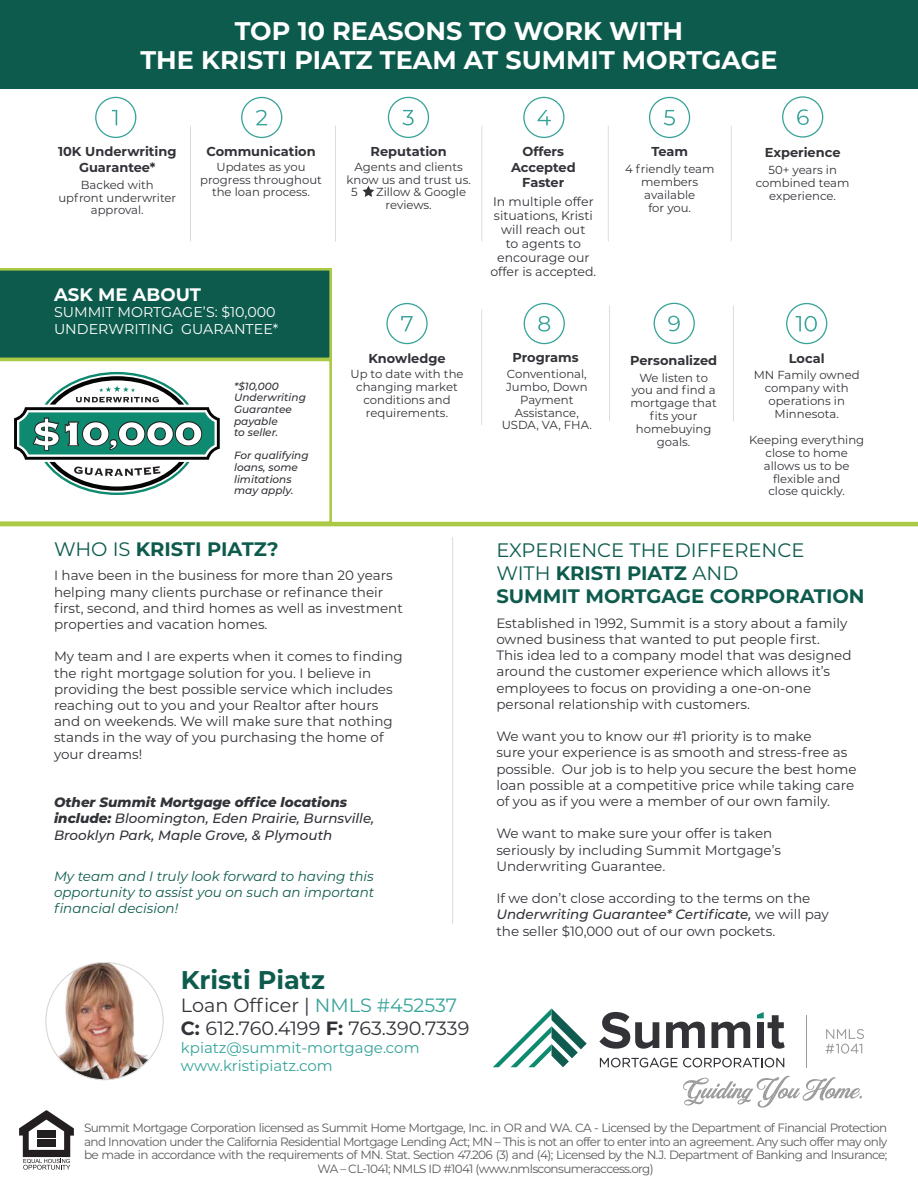
<style>
.page{position:relative;width:918px;height:1188px;background:#fff}
.page>*{position:absolute;margin:0;border:0;box-sizing:border-box;transform-origin:0 0}
.t1{font:700 25.65px "Montserrat";color:#0d5b4d}
.Subheads{font:700 25.5px/28.5px "Montserrat";color:#fff;text-align:center}
.t2{font:700 19.5px/23.4px "Montserrat";color:#0d5b4d}
.t3{font:19.2px "Montserrat";color:#323338}
.t4{font:700 18.15px "Montserrat";color:#fff}
.t5{font:15px "Montserrat";color:#35a49a}
.t6{font:14.25px/16.8px "Montserrat";color:#fff}
.t7{font:13.5px/16.2px "Montserrat";color:#323338}
.t8{font:italic 500 13.5px/16.2px "Montserrat";color:#323338}
.t9{font:italic 13.5px/16.2px "Montserrat";color:#0d5b4d;text-align:justify}
.Numerical_HEADLINE{font:700 12.9px/15.6px "Montserrat";color:#323338;text-align:center}
.Numerical_body{font:12.6px/14px "Montserrat";color:#323338;text-align:center}
.t10{font:12px/13.5px "Montserrat";letter-spacing:-.05em;color:#5d595d;text-align:center}
.Numerical_body-2{font:11.7px/12.9px "Montserrat";color:#323338;text-align:center}
.t11{font:italic 500 10.5px/11.7px "Montserrat";color:#323338}
.s1{font-weight:400}
.s2{font-weight:800}
.s3{color:#35a49a}
.s4{font-weight:700}
.s5{font-weight:500;font-style:italic}
</style>
<div class="page">
<svg style="left:47px;top:962px;width:115px;height:118px"></svg>
<div style="left:0;top:0;width:918px;height:89px;background:#0d5b4d"></div>
<hr style="left:452px;top:537px;width:1px;height:387px;background:#dbdddb">
<hr style="left:0;top:522px;width:918px;height:4px;background:#aac945">
<div style="left:0;top:268px;width:332px;height:91px;background:#0d5b4d"></div>
<svg style="left:0;top:359px;width:332px;height:163px"></svg>
<svg style="left:14px;top:372px;width:206px;height:123px"></svg>
<hr style="left:190px;top:126px;width:1px;height:115px;background:#dbdddb">
<div style="left:95px;top:97px;width:41px;height:41px;border:1px solid #38a399;border-radius:50%"></div>
<svg style="left:112px;top:110px;width:5px;height:15px"></svg>
<div style="left:241px;top:97px;width:41px;height:41px;border:1px solid #38a399;border-radius:50%"></div>
<svg style="left:256px;top:110px;width:11px;height:15px"></svg>
<div style="left:523px;top:97px;width:42px;height:41px;border:1px solid #38a399;border-radius:50%"></div>
<svg style="left:538px;top:110px;width:13px;height:15px"></svg>
<div style="left:388px;top:97px;width:41px;height:41px;border:1px solid #38a399;border-radius:50%"></div>
<svg style="left:402px;top:110px;width:12px;height:15px"></svg>
<svg style="left:363px;top:186px;width:11px;height:11px"></svg>
<div style="left:649px;top:97px;width:41px;height:41px;border:1px solid #38a399;border-radius:50%"></div>
<svg style="left:664px;top:110px;width:11px;height:15px"></svg>
<div style="left:782px;top:96px;width:41px;height:42px;border:1px solid #38a399;border-radius:50%"></div>
<svg style="left:797px;top:109px;width:12px;height:16px"></svg>
<hr style="left:335px;top:126px;width:1px;height:115px;background:#dbdddb">
<hr style="left:482px;top:126px;width:1px;height:115px;background:#dbdddb">
<hr style="left:608px;top:126px;width:1px;height:115px;background:#dbdddb">
<hr style="left:731px;top:126px;width:1px;height:115px;background:#dbdddb">
<div style="left:386px;top:303px;width:42px;height:41px;border:1px solid #38a399;border-radius:50%"></div>
<svg style="left:401px;top:316px;width:12px;height:15px"></svg>
<div style="left:524px;top:303px;width:41px;height:41px;border:1px solid #38a399;border-radius:50%"></div>
<svg style="left:538px;top:316px;width:12px;height:16px"></svg>
<div style="left:654px;top:303px;width:41px;height:41px;border:1px solid #38a399;border-radius:50%"></div>
<svg style="left:668px;top:316px;width:12px;height:15px"></svg>
<div style="left:786px;top:303px;width:41px;height:41px;border:1px solid #38a399;border-radius:50%"></div>
<svg style="left:796px;top:316px;width:21px;height:16px"></svg>
<hr style="left:733px;top:306px;width:1px;height:115px;background:#dbdddb">
<hr style="left:609px;top:306px;width:1px;height:115px;background:#dbdddb">
<hr style="left:481px;top:310px;width:1px;height:115px;background:#dbdddb">
<svg style="left:19px;top:1110px;width:55px;height:60px"></svg>
<svg style="left:600px;top:1058px;width:184px;height:9px"></svg>
<svg style="left:666px;top:1022px;width:39px;height:26px"></svg>
<svg style="left:712px;top:1022px;width:38px;height:26px"></svg>
<svg style="left:757px;top:1012px;width:28px;height:37px"></svg>
<div style="left:757px;top:1022px;width:7px;height:26px;background:#323237"></div>
<svg style="left:599px;top:1012px;width:60px;height:37px"></svg>
<svg style="left:493px;top:1008px;width:94px;height:59px"></svg>
<hr style="left:806px;top:1015px;width:1px;height:52px;background:#9a9a9a">
<svg style="left:826px;top:1029px;width:38px;height:25px"></svg>
<svg style="left:683px;top:1076px;width:179px;height:32px"></svg>
<p class="Subheads" style="left:140px;top:16px;width:639px">TOP 10 REASONS TO WORK WITH<br>THE KRISTI PIATZ TEAM AT SUMMIT MORTGAGE</p>
<p class="Numerical_HEADLINE" style="left:58px;top:143px;width:120px">10K Underwriting<br>Guarantee*</p>
<p class="Numerical_body-2" style="left:58px;top:178px;width:119px">Backed with upfront underwriter approval.</p>
<p class="Numerical_HEADLINE" style="left:206px;top:143px;width:111px">Communication</p>
<p class="Numerical_body-2" style="left:200px;top:160px;width:123px">Updates as you progress throughout the loan process.</p>
<p class="Numerical_HEADLINE" style="left:371px;top:143px;width:78px">Reputation</p>
<p class="Numerical_body-2" style="left:354px;top:160px;width:110px">Agents and clients</p>
<p class="Numerical_body-2" style="left:347px;top:173px;width:126px">know us and trust us.</p>
<p class="Numerical_body-2" style="left:351px;top:185px;width:8px">5</p>
<p class="Numerical_body-2" style="left:386px;top:185px;width:82px;text-align:left;text-indent:-9px">Zillow &amp; Google reviews.</p>
<p class="t4" style="left:54px;top:281px;width:148px">ASK ME ABOUT</p>
<p class="t6" style="left:54px;top:303px;width:226px">SUMMIT MORTGAGE’S: $10,000<br>UNDERWRITING GUARANTEE*</p>
<p class="t11" style="left:234px;top:380px;width:73px">*$10,000<br>Underwriting<br>Guarantee payable<br>to seller.</p>
<p class="t11" style="left:234px;top:449px;width:76px">For qualifying loans, some limitations may apply.</p>
<p class="Numerical_HEADLINE" style="left:368px;top:350px;width:79px">Knowledge</p>
<p class="Numerical_body-2" style="left:350px;top:367px;width:115px">Up to date with the changing market conditions and requirements.</p>
<p class="t2" style="left:54px;top:536px;width:226px"><span class="s1">WHO IS</span> KRISTI PIATZ?</p>
<p class="t7" style="left:54px;top:567px;width:350px">I have been in the business for more than 20 years helping many clients purchase or refinance their first, second, and third homes as well as investment properties and vacation homes.</p>
<p class="t7" style="left:54px;top:648px;width:350px">My team and I are experts when it comes to finding the right mortgage solution for you. I believe in providing the best possible service which includes reaching out to you and your Realtor after hours and on weekends. We will make sure that nothing stands in the way of you purchasing the home of your dreams!</p>
<p class="t8" style="left:54px;top:794px;width:322px"><span class="s2">Other Summit Mortgage office locations include:</span> Bloomington, Eden Prairie, Burnsville,<br>Brooklyn Park, Maple Grove, &amp; Plymouth</p>
<p class="t9" style="left:54px;top:868px;width:322px">My team and I truly look forward to having this opportunity to assist you on such an important financial decision!</p>
<p class="t1" style="left:181px;top:961px;width:146px">Kristi Piatz</p>
<p class="t3" style="left:181px;top:992px;width:278px">Loan Officer | <span class="s3">NMLS #452537</span></p>
<p class="t3" style="left:181px;top:1015px;width:290px"><span class="s4">C:</span> 612.760.4199 <span class="s4">F:</span> 763.390.7339</p>
<p class="t5" style="left:181px;top:1037px;width:240px">kpiatz@summit-mortgage.com</p>
<p class="t5" style="left:181px;top:1055px;width:153px">www.kristipiatz.com</p>
<p class="Numerical_HEADLINE" style="left:511px;top:143px;width:66px">Offers<br>Accepted<br>Faster</p>
<p class="Numerical_body" style="left:490px;top:195px;width:107px">In multiple offer situations, Kristi will reach out<br>to agents to encourage our offer is accepted.</p>
<p class="Numerical_HEADLINE" style="left:512px;top:349px;width:68px">Programs</p>
<p class="Numerical_body-2" style="left:502px;top:367px;width:92px">Conventional,<br>Jumbo, Down<br>Payment<br>Assistance,<br>USDA, VA, FHA.</p>
<p class="Numerical_HEADLINE" style="left:651px;top:143px;width:38px">Team</p>
<p class="Numerical_body-2" style="left:625px;top:162px;width:91px">4 friendly team members available<br>for you.</p>
<p class="Numerical_HEADLINE" style="left:630px;top:352px;width:89px">Personalized</p>
<p class="Numerical_body-2" style="left:631px;top:371px;width:88px">We listen to you and find a mortgage that fits your homebuying goals.</p>
<p class="Numerical_HEADLINE" style="left:765px;top:144px;width:77px">Experience</p>
<p class="Numerical_body-2" style="left:756px;top:163px;width:95px">50+ years in combined team experience.</p>
<p class="Numerical_HEADLINE" style="left:789px;top:350px;width:37px">Local</p>
<p class="Numerical_body-2" style="left:754px;top:368px;width:107px">MN Family owned company with operations in<br>Minnesota.</p>
<p class="Numerical_body-2" style="left:749px;top:433px;width:117px">Keeping everything close to home allows us to be flexible and<br>close quickly.</p>
<p class="t2" style="left:496px;top:537px;width:370px"><span class="s1">EXPERIENCE THE DIFFERENCE<br>WITH</span> KRISTI PIATZ <span class="s1">AND<br></span>SUMMIT MORTGAGE CORPORATION</p>
<p class="t7" style="left:496px;top:614px;width:357px">Established in 1992, Summit is a story about a family owned business that wanted to put people first.<br>This idea led to a company model that was designed around the customer experience which allows it’s employees to focus on providing a one-on-one personal relationship with customers.</p>
<p class="t7" style="left:496px;top:728px;width:362px">We want you to know our #1 priority is to make<br>sure your experience is as smooth and stress-free as possible. Our job is to help you secure the best home loan possible at a competitive price while taking care of you as if you were a member of our own family.</p>
<p class="t7" style="left:496px;top:825px;width:286px">We want to make sure your offer is taken seriously by including Summit Mortgage’s<br>Underwriting Guarantee.</p>
<p class="t7" style="left:496px;top:890px;width:334px">If we don’t close according to the terms on the<br><span class="s5">Underwriting Guarantee* Certificate,</span> we will pay the seller $10,000 out of our own pockets.</p>
<p class="t10" style="left:84px;top:1121px;width:805px">Summit Mortgage Corporation licensed as Summit Home Mortgage, Inc. in OR and WA. CA - Licensed by the Department of Financial Protection and Innovation under the California Residential Mortgage Lending Act; MN – This is not an offer to enter into an agreement. Any such offer may only be made in accordance with the requirements of MN. Stat. Section 47.206 (3) and (4); Licensed by the N.J. Department of Banking and Insurance; WA – CL-1041; NMLS ID #1041 (www.nmlsconsumeraccess.org)</p>
</div>
